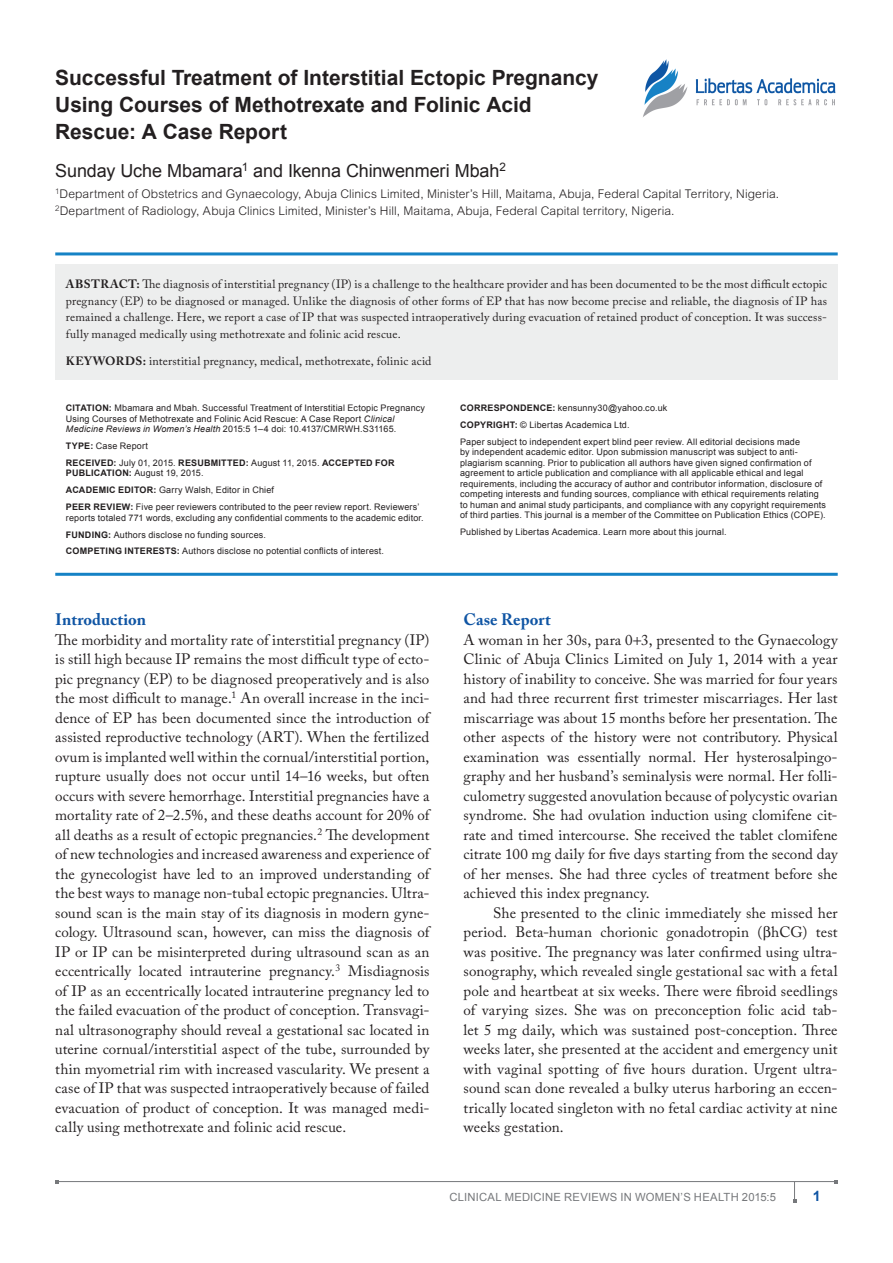
<style>
.page{position:relative;width:893px;height:1263px;background:#fff}
.page>*{position:absolute;margin:0;border:0;box-sizing:border-box;transform-origin:0 0}
.AT{font:700 21px/27px "Arial";color:#231f20}
.AAu{font:18px "Arial";letter-spacing:-.005em;color:#231f20}
.t1{font:700 16.5px "Adobe Caslon Pro";letter-spacing:.005em;color:#1055a4}
.TxF{font:15px/19.5px "Adobe Caslon Pro";letter-spacing:.005em;color:#231f20;text-align:justify}
.Tx{font:15px/19.5px "Adobe Caslon Pro";letter-spacing:.01em;color:#231f20;text-align:justify}
.RunF-folio{font:700 14.25px "Arial";color:#1055a4}
.t2{font:12px/16.5px "Adobe Caslon Pro";letter-spacing:.015em;color:#231f20;text-align:justify}
.AAuAff{font:300 12px/16.5px "Arial MT Std";letter-spacing:.01em;color:#231f20}
.t3{font:700 12px "Adobe Caslon Pro";letter-spacing:.03em;color:#231f20}
.RunF{font:11.25px "Arial";letter-spacing:.02em;color:#76787b}
.t4{font:9px/10.5px "Arial";letter-spacing:.02em;color:#231f20}
.t5{font:700 9px/16.8px "Arial";letter-spacing:.025em;color:#231f20}
.s1{font-weight:700}
.s2{font-style:italic}
.s3{font-weight:400}
</style>
<div class="page">
<hr style="left:57px;top:1181px;width:779px;height:1px;background:#76787b">
<svg style="left:793px;top:1182px;width:3px;height:20px"></svg>
<img style="left:643px;top:59px;width:193px;height:58px">
<hr style="left:55px;top:252px;width:783px;height:3px;background:#1582c5">
<hr style="left:55px;top:573px;width:783px;height:3px;background:#1582c5">
<div style="left:55px;top:264px;width:783px;height:116px;background:#edeeee"></div>
<p class="AT" style="left:55px;top:65px;width:545px">SUCCESSFUL TREATMENT OF INTERSTITIAL ECTOPIC PREGNANCY<br>USING COURSES OF METHOTREXATE AND FOLINIC ACID<br>RESCUE: A CASE REPORT</p>
<p class="AAu" style="left:55px;top:159px;width:452px">Sunday Uche Mbamara<sup>1</sup> and I kenna Chinwenmeri Mbah<sup>2</sup></p>
<p class="AAuAff" style="left:55px;top:186px;width:725px"><sup>1</sup>Department of Obstetrics and Gynaecology, Abuja Clinics Limited, Minister’s Hill, Maitama, Abuja, Federal Capital Territory, Nigeria.<br><sup>2</sup>Department of Radiology, Abuja Clinics Limited, Minister’s Hill, Maitama, Abuja, Federal Capital territory, Nigeria.</p>
<p class="t3" style="left:66px;top:277px;width:45px">Abstrac</p>
<p class="t2" style="left:66px;top:276px;width:763px;text-indent:62px"><span class="s1">t:</span> The diagnosis of interstitial pregnancy (IP) is a challenge to the healthcare provider and has been documented to be the most difficult ectopic pregnancy (EP) to be diagnosed or managed. Unlike the diagnosis of other forms of EP that has now become precise and reliable, the diagnosis of IP has remained a challenge. Here, we report a case of IP that was suspected intraoperatively during evacuation of retained product of conception. It was success&shy;fully managed medically using methotrexate and folinic acid rescue.</p>
<p class="t2" style="left:66px;top:352px;width:367px"><span class="s1">Keywords:</span> interstitial pregnancy, medical, methotrexate, folinic acid</p>
<p class="t5" style="left:66px;top:400px;width:12px">CITATI</p>
<p class="t5" style="left:460px;top:400px;width:22px">CORRESP</p>
<p class="t4" style="left:506px;top:403px;width:163px"><span class="s1">ONDENCE:</span> kensunny30@yahoo.co.uk</p>
<p class="t5" style="left:460px;top:417px;width:20px">COPYRI</p>
<p class="t4" style="left:66px;top:403px;width:361px;text-indent:29px"><span class="s1">ON:</span> Mbamara and Mbah. Successful Treatment of I nterstitial Ectopic Pregnancy<br>Using Courses of Methotrexate and Folinic Acid Rescue: A Case Report <span class="s2">Clinical<br>Medicine Reviews in Women’s Health</span> 2015:5 1–4 doi: 10.4137/CMRWH.S31165.</p>
<p class="t5" style="left:66px;top:438px;width:84px">TYPE: <span class="s3">Case Report<br></span>RECEI</p>
<p class="t4" style="left:460px;top:417px;width:341px;line-height:16.8px;text-indent:36px"><span class="s1">GHT:</span> © Libertas Academica Ltd.<br>Paper subject to independent expert blind peer review. All editorial decisions made</p>
<p class="t4" style="left:460px;top:447px;width:367px">by independent academic editor. Upon submission manuscript was subject to anti&shy;plagiarism scanning. Prior to publication all authors have given signed confirmation of agreement to article publication and compliance with all applicable ethical and legal requirements, including the accuracy of author and contributor information, disclosure of competing interests and funding sources, compliance with ethical requirements relating to human and animal study participants, and compliance with any copyright requirements of third parties. This journal is a member of the Committee on Publication Ethics (COPE).</p>
<p class="t4" style="left:460px;top:527px;width:268px">Published by Libertas Academica. Learn more about this journal.</p>
<p class="t5" style="left:95px;top:455px;width:123px">VED: <span class="s3">July 01, 2015.</span> RESUBMITTE</p>
<p class="t4" style="left:239px;top:458px;width:97px"><span class="s1">D:</span> August 11, 2015. <span class="s1">ACCEPTE</span></p>
<p class="t5" style="left:366px;top:455px;width:27px">D FOR</p>
<p class="t5" style="left:66px;top:465px;width:31px">PUBLICATI</p>
<p class="t4" style="left:115px;top:468px;width:90px"><span class="s1">ON:</span> August 19, 2015.</p>
<p class="t5" style="left:66px;top:482px;width:34px">ACADEMIC</p>
<p class="t4" style="left:118px;top:485px;width:157px"><span class="s1">EDITOR:</span> Garry Walsh, Editor in Chief</p>
<p class="t5" style="left:66px;top:499px;width:14px">PEER</p>
<p class="t4" style="left:66px;top:502px;width:359px;text-indent:28px"><span class="s1">REVIEW:</span> Five peer reviewers contributed to the peer review report. Reviewers’ reports totaled 771 words, excluding any confidential comments to the academic editor.</p>
<p class="t4" style="left:66px;top:526px;width:202px;line-height:16.8px"><span class="s1">FUNDING:</span> Authors disclose no funding sources.<br><span class="s1">COMPETI</span></p>
<p class="t5" style="left:108px;top:543px;width:33px">NG INTERESTS</p>
<p class="t4" style="left:177px;top:546px;width:209px"><span class="s1">:</span> Authors disclose no potential conflicts of interest.</p>
<h1 class="t1" style="left:55px;top:610px;width:92px">Introduction</h1>
<p class="TxF" style="left:55px;top:630px;width:376px">The morbidity and mortality rate of interstitial pregnancy (IP) is still high because IP remains the most difficult type of ecto&shy;pic pregnancy (EP) to be diagnosed preoperatively and is also the most difficult to manage.<sup>1</sup> An overall increase in the inci&shy;dence of EP has been documented since the introduction of assisted reproductive technology (ART). When the fertilized ovum is implanted well within the cornual/interstitial portion, rupture usually does not occur until 14–16 weeks, but often occurs with severe hemorrhage. Interstitial pregnancies have a mortality rate of 2–2.5%, and these deaths account for 20% of all deaths as a result of ectopic pregnancies.<sup>2</sup> The development of new technologies and increased awareness and experience of the gynecologist have led to an improved understanding of the best ways to manage non-tubal ectopic pregnancies. Ultra&shy;sound scan is the main stay of its diagnosis in modern gyne&shy;cology. Ultrasound scan, however, can miss the diagnosis of IP or IP can be misinterpreted during ultrasound scan as an eccentrically located intrauterine pregnancy.<sup>3</sup> Misdiagnosis of IP as an eccentrically located intrauterine pregnancy led to the failed evacuation of the product of conception. Transvagi&shy;nal ultrasonography should reveal a gestational sac located in uterine cornual/interstitial aspect of the tube, surrounded by thin myometrial rim with increased vascularity. We present a case of IP that was suspected intraoperatively because of failed evacuation of product of conception. It was managed medi&shy;cally using methotrexate and folinic acid rescue.</p>
<h1 class="t1" style="left:463px;top:610px;width:89px">Case Report</h1>
<p class="TxF" style="left:463px;top:630px;width:376px">A woman in her 30s, para 0 3, presented to the Gynaecology Clinic of Abuja Clinics Limited on July 1, 2014 with a year history of inability to conceive. She was married for four years and had three recurrent first trimester miscarriages. Her last miscarriage was about 15 months before her presentation. The other aspects of the history were not contributory. Physical examination was essentially normal. Her hysterosalpingo&shy;graphy and her husband’s seminalysis were normal. Her folli&shy;culometry suggested anovulation because of polycystic ovarian syndrome. She had ovulation induction using clomifene cit&shy;rate and timed intercourse. She received the tablet clomifene citrate 100 mg daily for five days starting from the second day of her menses. She had three cycles of treatment before she achieved this index pregnancy.</p>
<p class="Tx" style="left:463px;top:903px;width:376px;text-indent:30px">She presented to the clinic immediately she missed her period. Beta-human chorionic gonadotropin ( hCG) test was positive. The pregnancy was later confirmed using ultra&shy;sonography, which revealed single gestational sac with a fetal pole and heartbeat at six weeks. There were fibroid seedlings of varying sizes. She was on preconception folic acid tab&shy;let 5 mg daily, which was sustained post-conception. Three weeks later, she presented at the accident and emergency unit with vaginal spotting of five hours duration. Urgent ultra&shy;sound scan done revealed a bulky uterus harboring an eccen&shy;trically located singleton with no fetal cardiac activity at nine weeks gestation.</p>
<p class="RunF" style="left:450px;top:1189px;width:328px">Clinical Medicine Reviews in Wom en’s Health 2015:5</p>
<p class="RunF-folio" style="left:813px;top:1186px;width:9px">1</p>
</div>
